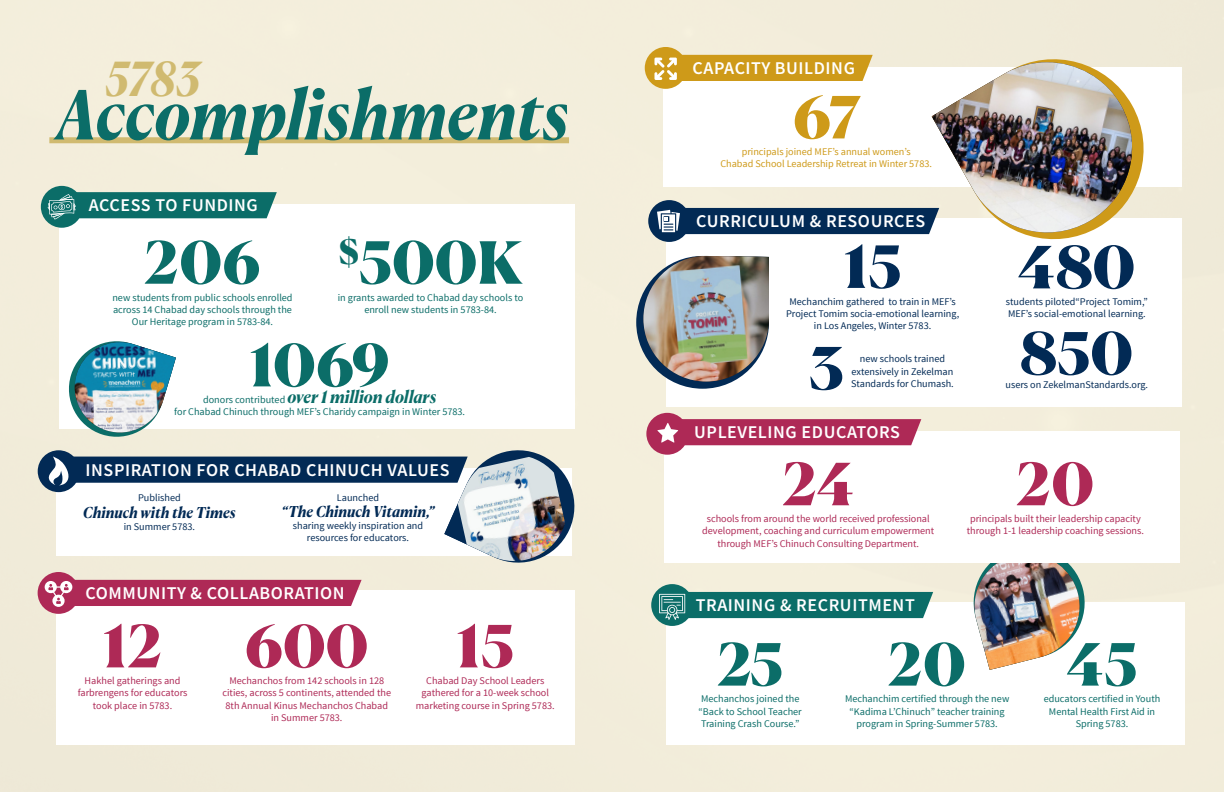
<style>
.page{position:relative;width:1224px;height:792px;background:#f3eedb}
.page>*{position:absolute;margin:0;border:0;box-sizing:border-box;transform-origin:0 0}
.t1{font:italic 700 67.6px "Canela Deck";color:#0b6d68}
.t2{font:900 58.1px "Canela";letter-spacing:.01em;color:#0b6d68}
.t3{font:900 58.1px "Canela";letter-spacing:.02em;color:#ae2956}
.t4{font:900 58.1px "Canela";letter-spacing:.025em;color:#022a55}
.t5{font:900 58.1px "Canela";color:#ce9a19}
.t6{font:900 58px "Canela";color:#0b6d68}
.t7{font:italic 700 46.9px "Canela Deck";color:#d0ba70}
.t8{font:900 33.8px "Canela";color:#0b6d68}
.t9{font:18px "Source Sans Variable";letter-spacing:.03em;color:#fff}
.t10{font:italic 700 17px "Canela Deck";color:#0b6d68}
.t11{font:italic 700 15px "Canela Deck";color:#022a55}
.t12{font:10.2px/12.2px "Source Sans Pro";color:#ae2956;text-align:center}
.t13{font:10.2px/12.2px "Source Sans Pro";color:#0b6d68;text-align:center}
.t14{font:10.2px/12.2px "Source Sans Pro";color:#022a55;text-align:center}
.t15{font:10.2px/12.2px "Source Sans Pro";color:#ce9a19;text-align:center}
</style>
<div class="page">
<div style="left:666px;top:602px;width:519px;height:143px;background:#fff"></div>
<div style="left:651px;top:584px;width:42px;height:42px;background:#0b6d68;border-radius:50%"></div>
<svg style="left:659px;top:592px;width:274px;height:28px;background:#247c77"></svg>
<svg style="left:968px;top:563px;width:123px;height:39px"></svg>
<img style="left:969px;top:563px;width:116px;height:107px">
<div style="left:56px;top:590px;width:518px;height:155px;background:#fff"></div>
<div style="left:38px;top:572px;width:41px;height:42px;background:#ae2956;border-radius:50%"></div>
<svg style="left:45px;top:580px;width:317px;height:27px;background:#b43b64"></svg>
<div style="left:49px;top:137px;width:520px;height:6px;background:#d0ba70"></div>
<div style="left:667px;top:218px;width:515px;height:189px;background:#fff"></div>
<div style="left:648px;top:200px;width:42px;height:42px;background:#022a55;border-radius:50%"></div>
<div style="left:657px;top:208px;width:275px;height:26px;background:#022a55"></div>
<svg style="left:636px;top:256px;width:96px;height:133px;background:#a3adb2"></svg>
<img style="left:643px;top:256px;width:126px;height:126px">
<div style="left:38px;top:450px;width:42px;height:42px;background:#022a55;border-radius:50%"></div>
<div style="left:665px;top:431px;width:515px;height:132px;background:#fff"></div>
<div style="left:646px;top:413px;width:42px;height:42px;background:#ae2956;border-radius:50%"></div>
<svg style="left:657px;top:419px;width:264px;height:26px;background:#b1335e"></svg>
<div style="left:59px;top:204px;width:515px;height:225px;background:#fff"></div>
<div style="left:41px;top:186px;width:42px;height:42px;background:#0b6d68;border-radius:50%"></div>
<svg style="left:48px;top:192px;width:229px;height:28px;background:#247c77"></svg>
<svg style="left:45px;top:336px;width:537px;height:234px"></svg>
<img style="left:70px;top:342px;width:106px;height:96px">
<div style="left:663px;top:67px;width:519px;height:119px;background:#fff"></div>
<div style="left:645px;top:47px;width:42px;height:42px;background:#ce9a19;border-radius:50%"></div>
<svg style="left:932px;top:46px;width:224px;height:172px;fill:#f1ecd9"></svg>
<div style="left:932px;top:50px;width:212px;height:12px;background:#f0ebd9"></div>
<img style="left:932px;top:62px;width:212px;height:178px">
<svg style="left:654px;top:55px;width:219px;height:26px;background:#d1a027"></svg>
<p class="t7" style="left:105px;top:38px;width:96px">5783</p>
<p class="t1" style="left:56px;top:55px;width:514px">Accomplishments</p>
<p class="t9" style="left:89px;top:194px;width:171px">ACCESS TO FUNDING</p>
<p class="t2" style="left:145px;top:217px;width:117px">206</p>
<p class="t13" style="left:113px;top:303px;width:180px">across 14 Chabad day schools through the<br>Our Heritage program in 5783-84.</p>
<p class="t13" style="left:112px;top:291px;width:182px">new students from public schools enrolled</p>
<p class="t8" style="left:339px;top:226px;width:22px">$</p>
<p class="t13" style="left:338px;top:291px;width:187px">in grants awarded to Chabad day schools to</p>
<p class="t6" style="left:360px;top:217px;width:164px">500K</p>
<p class="t13" style="left:364px;top:303px;width:134px">enroll new students in 5783-84.</p>
<p class="t2" style="left:250px;top:320px;width:141px">1069</p>
<p class="t10" style="left:287px;top:382px;width:150px">over 1 million dollars</p>
<p class="t13" style="left:174px;top:406px;width:292px">for Chabad Chinuch through MEF’s Charidy campaign in Winter 5783.</p>
<p class="t13" style="left:203px;top:394px;width:84px">donors contributed</p>
<p class="t9" style="left:86px;top:459px;width:365px">INSPIRATION FOR CHABAD CHINUCH VALUES</p>
<p class="t14" style="left:138px;top:492px;width:44px">Published</p>
<p class="t11" style="left:83px;top:499px;width:154px">Chinuch with the Times</p>
<p class="t14" style="left:124px;top:521px;width:73px">in Summer 5783.</p>
<p class="t14" style="left:337px;top:492px;width:44px">Launched</p>
<p class="t11" style="left:282px;top:498px;width:154px">“The Chinuch Vitamin,”</p>
<p class="t14" style="left:293px;top:520px;width:132px">sharing weekly inspiration and resources for educators.</p>
<p class="t9" style="left:86px;top:583px;width:261px">COMMUNITY &amp; COLLABORATION</p>
<p class="t3" style="left:103px;top:601px;width:60px">12</p>
<p class="t12" style="left:78px;top:675px;width:111px">Hakhel gatherings and farbrengens for educators took place in 5783.</p>
<p class="t3" style="left:245px;top:601px;width:125px">600</p>
<p class="t12" style="left:222px;top:675px;width:170px">Mechanchos from 142 schools in 128 cities, across 5 continents, attended the<br>8th Annual Kinus Mechanchos Chabad in Summer 5783.</p>
<p class="t3" style="left:457px;top:601px;width:58px">15</p>
<p class="t12" style="left:416px;top:675px;width:140px">Chabad Day School Leaders gathered for a 10-week school marketing course in Spring 5783.</p>
<p class="t9" style="left:693px;top:57px;width:164px">CAPACITY BUILDING</p>
<p class="t5" style="left:793px;top:72px;width:67px">67</p>
<p class="t15" style="left:720px;top:146px;width:213px">principals joined MEF’s annual women’s<br>Chabad School Leadership Retreat in Winter 5783.</p>
<p class="t9" style="left:696px;top:211px;width:231px">CURRICULUM &amp; RESOURCES</p>
<p class="t4" style="left:844px;top:221px;width:58px">15</p>
<p class="t14" style="left:786px;top:295px;width:175px">Mechanchim gathered to train in MEF’s<br>Project Tomim socia-emotional learning, in Los Angeles, Winter 5783.</p>
<p class="t14" style="left:1006px;top:296px;width:143px">students piloted“Project Tomim,”</p>
<p class="t4" style="left:1019px;top:222px;width:118px">480</p>
<p class="t14" style="left:1008px;top:308px;width:139px">MEF’s social-emotional learning.</p>
<p class="t4" style="left:1021px;top:308px;width:114px">850</p>
<p class="t4" style="left:809px;top:323px;width:35px">3</p>
<p class="t14" style="left:851px;top:353px;width:104px">new schools trained extensively in Zekelman<br>Standards for Chumash.</p>
<p class="t14" style="left:1006px;top:378px;width:144px">users on ZekelmanStandards.org.</p>
<p class="t9" style="left:694px;top:421px;width:207px">UPLEVELING EDUCATORS</p>
<p class="t3" style="left:783px;top:439px;width:72px">24</p>
<p class="t12" style="left:702px;top:525px;width:234px">development, coaching and curriculum empowerment through MEF’s Chinuch Consulting Department.</p>
<p class="t12" style="left:707px;top:513px;width:225px">schools from around the world received professional</p>
<p class="t9" style="left:696px;top:594px;width:220px">TRAINING &amp; RECRUITMENT</p>
<p class="t3" style="left:1017px;top:439px;width:79px">20</p>
<p class="t12" style="left:967px;top:525px;width:179px">through 1-1 leadership coaching sessions.</p>
<p class="t12" style="left:970px;top:513px;width:172px">principals built their leadership capacity</p>
<p class="t2" style="left:718px;top:619px;width:66px">25</p>
<p class="t13" style="left:699px;top:693px;width:105px;text-align:left">Mechanchos joined the “Back to School Teacher<br>Training Crash Course.”</p>
<p class="t2" style="left:889px;top:619px;width:79px">20</p>
<p class="t13" style="left:850px;top:705px;width:157px">“Kadima L’Chinuch” teacher training program in Spring-Summer 5783.</p>
<p class="t13" style="left:845px;top:693px;width:166px">Mechanchim certified through the new</p>
<p class="t2" style="left:1067px;top:619px;width:71px">45</p>
<p class="t13" style="left:1044px;top:693px;width:118px">educators certified in Youth<br>Mental Health First Aid in<br>Spring 5783.</p>
</div>
